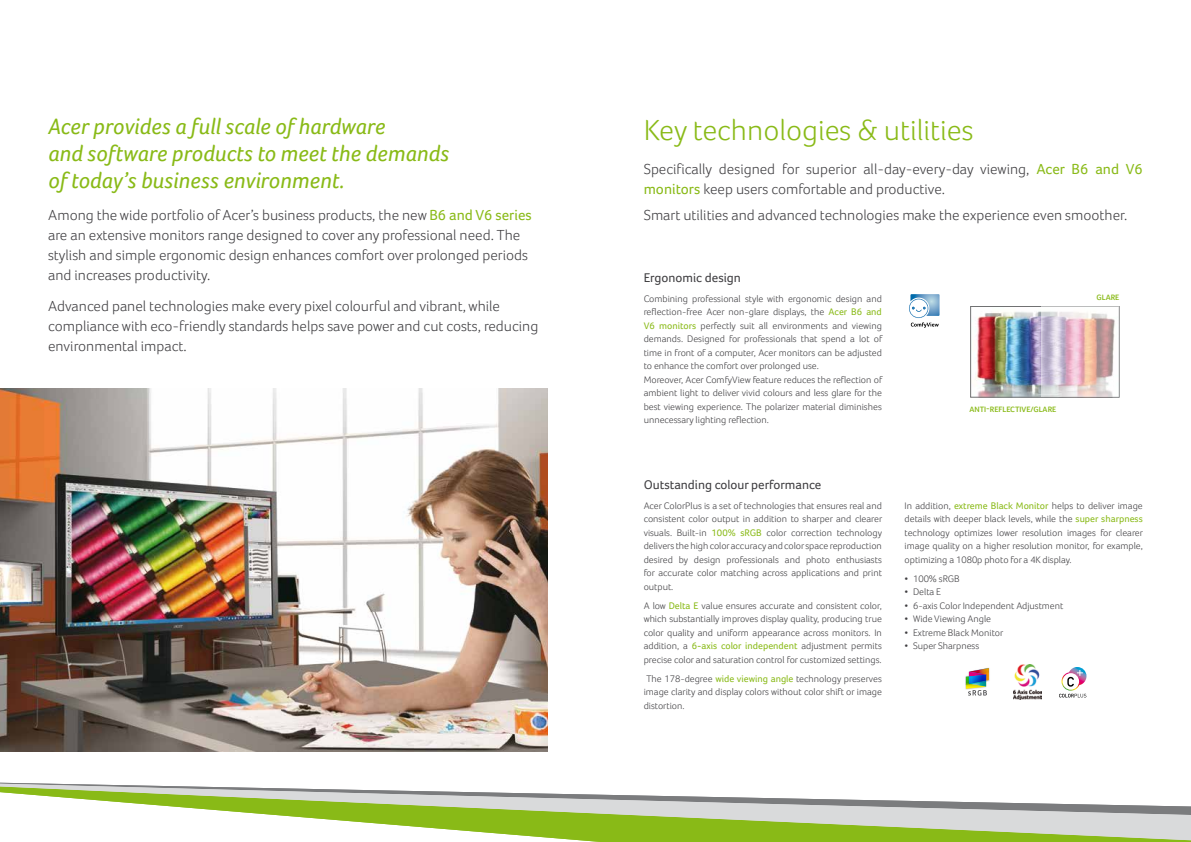
<style>
.page{position:relative;width:1191px;height:842px;background:#fff}
.page>*{position:absolute;margin:0;border:0;box-sizing:border-box;transform-origin:0 0}
.t1{font:300 30px "Acer Foco";color:#89ba17}
.t2{font:italic 23px/27px "Acer Foco";color:#89ba17}
.t3{font:300 15px/20px "Acer Foco";color:#3e3d40}
.t4{font:13px "Acer Foco";color:#3e3d40}
.t5{font:300 9.8px/13.5px "Acer Foco";color:#3e3d40;text-align:justify}
.t6{font:600 8px "Acer Foco";color:#89ba17}
.s1{font-weight:400;color:#89ba17}
</style>
<div class="page">
<svg style="left:0;top:783px;width:1191px;height:58px"></svg>
<svg style="left:1059px;top:667px;width:27px;height:30px"></svg>
<img style="left:1013px;top:665px;width:28px;height:35px">
<svg style="left:965px;top:668px;width:25px;height:28px"></svg>
<img style="left:0;top:388px;width:547px;height:363px">
<svg style="left:909px;top:294px;width:30px;height:34px"></svg>
<img style="left:975px;top:311px;width:66px;height:84px">
<div style="left:970px;top:306px;width:149px;height:91px;border:1px solid #707172"></div>
<svg style="left:1041px;top:307px;width:77px;height:90px"></svg>
<h2 class="t2" style="left:48px;top:113px;width:402px">Acer provides a full scale of hardware<br>and software products to meet the demands of today’s business environment.</h2>
<p class="t3" style="left:48px;top:204px;width:485px">Among the wide portfolio of Acer’s business products, the new <span class="s1">B6 and V6 series </span>are an extensive monitors range designed to cover any professional need. The stylish and simple ergonomic design enhances comfort over prolonged periods and increases productivity.</p>
<h3 class="t3" style="left:48px;top:296px;width:491px">Advanced panel technologies make every pixel colourful and vibrant, while compliance with eco-friendly standards helps save power and cut costs, reducing environmental impact.</h3>
<h1 class="t1" style="left:643px;top:112px;width:331px">Key technologies &amp; utilities</h1>
<h3 class="t3" style="left:643px;top:159px;width:500px">Specifically designed for superior all-day-every-day viewing, <span class="s1">Acer B6 and V6 monitors</span> keep users comfortable and productive.</h3>
<h3 class="t3" style="left:643px;top:204px;width:485px">Smart utilities and advanced technologies make the experience even smoother.</h3>
<h3 class="t4" style="left:643px;top:270px;width:99px">Ergonomic design</h3>
<p class="t5" style="left:643px;top:291px;width:240px;text-align:left">Combining professional style with ergonomic design and reflection-free Acer non-glare displays, the <span class="s1">Acer B6 and V6 monitors</span> perfectly suit all environments and viewing demands. Designed for professionals that spend a lot of time in front of a computer, Acer monitors can be adjusted to enhance the comfort over prolonged use.<br>Moreover, Acer ComfyView feature reduces the reflection of ambient light to deliver vivid colours and less glare for the best viewing experience. The polarizer material diminishes unnecessary lighting reflection.</p>
<h3 class="t4" style="left:643px;top:477px;width:179px">Outstanding colour performance</h3>
<p class="t5" style="left:643px;top:498px;width:240px">Acer ColorPlus is a set of technologies that ensures real and consistent color output in addition to sharper and clearer visuals. Built-in <span class="s1">100% sRGB</span> color correction technology delivers the high color accuracy and color space reproduction desired by design professionals and photo enthusiasts for accurate color matching across applications and print output.</p>
<p class="t5" style="left:643px;top:599px;width:240px">A low <span class="s1">Delta E</span> value ensures accurate and consistent color, which substantially improves display quality, producing true color quality and uniform appearance across monitors. In addition, a <span class="s1">6-axis color independent</span> adjustment permits precise color and saturation control for customized settings.</p>
<p class="t5" style="left:643px;top:672px;width:240px">The 178-degree <span class="s1">wide viewing angle</span> technology preserves image clarity and display colors without color shift or image distortion.</p>
<p class="t6" style="left:1096px;top:293px;width:24px">GLARE</p>
<p class="t6" style="left:969px;top:404px;width:88px">ANTI-REFLECTIVE/GLARE</p>
<p class="t5" style="left:904px;top:498px;width:240px">In addition, <span class="s1">extreme Black Monitor</span> helps to deliver image details with deeper black levels, while the <span class="s1">super sharpness </span>technology optimizes lower resolution images for clearer image quality on a higher resolution monitor, for example, optimizing a 1080p photo for a 4K display.</p>
<p class="t5" style="left:904px;top:572px;width:57px">• 100% sRGB</p>
<p class="t5" style="left:904px;top:585px;width:38px">• Delta E</p>
<p class="t5" style="left:904px;top:599px;width:160px">• 6-axis Color Independent Adjustment</p>
<p class="t5" style="left:904px;top:612px;width:88px">• Wide Viewing Angle</p>
<p class="t5" style="left:904px;top:626px;width:100px">• Extreme Black Monitor</p>
<p class="t5" style="left:904px;top:639px;width:76px">• Super Sharpness</p>
</div>
